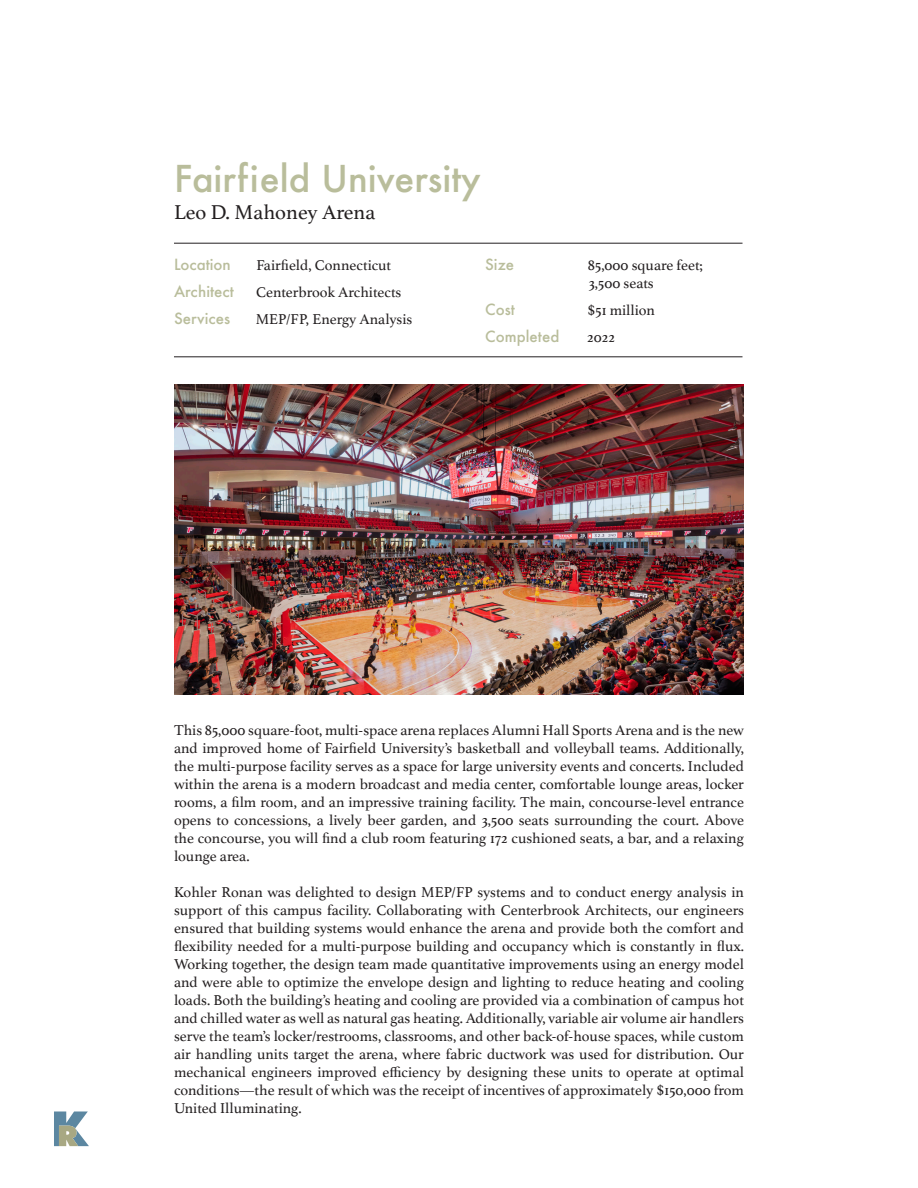
<style>
.page{position:relative;width:918px;height:1188px;background:#fff}
.page>*{position:absolute;margin:0;border:0;box-sizing:border-box;transform-origin:0 0}
.t1{font:500 36px "Futura";color:#b9bd9b}
.t2{font:21px "Athelas";color:#231f20}
.t3{font:15px/18px "Athelas";color:#231f20;text-align:justify}
.t4{font:500 15px "Futura";color:#b9bd9b}
</style>
<div class="page">
<svg style="left:54px;top:1111px;width:35px;height:35px"></svg>
<img style="left:174px;top:384px;width:570px;height:310px">
<hr style="left:174px;top:357px;width:569px;height:1px;background:#231f20">
<hr style="left:174px;top:243px;width:569px;height:1px;background:#231f20">
<p class="t1" style="left:174px;top:154px;width:308px">Fairfield University</p>
<p class="t2" style="left:174px;top:195px;width:203px">Leo D. Mahoney Arena</p>
<p class="t4" style="left:174px;top:254px;width:58px">Location</p>
<p class="t3" style="left:257px;top:255px;width:136px">Fairfield, Connecticut</p>
<p class="t4" style="left:174px;top:281px;width:61px">Architect</p>
<p class="t3" style="left:256px;top:282px;width:147px">Centerbrook Architects</p>
<p class="t4" style="left:174px;top:308px;width:58px">Services</p>
<p class="t3" style="left:256px;top:309px;width:158px">MEP/FP, Energy Analysis</p>
<p class="t4" style="left:485px;top:254px;width:30px">Size</p>
<p class="t3" style="left:588px;top:255px;width:116px">85,000 square feet;<br>3,500 seats</p>
<p class="t4" style="left:485px;top:299px;width:31px">Cost</p>
<p class="t3" style="left:588px;top:300px;width:69px">$51 million</p>
<p class="t4" style="left:485px;top:326px;width:76px">Completed</p>
<p class="t3" style="left:587px;top:327px;width:29px">2022</p>
<p class="t3" style="left:174px;top:720px;width:572px">This 85,000 square-foot, multi-space arena replaces Alumni Hall Sports Arena and is the new and improved home of Fairfield University’s basketball and volleyball teams. Additionally, the multi-purpose facility serves as a space for large university events and concerts. Included within the arena is a modern broadcast and media center, comfortable lounge areas, locker rooms, a film room, and an impressive training facility. The main, concourse-level entrance opens to concessions, a lively beer garden, and 3,500 seats surrounding the court. Above the concourse, you will find a club room featuring 172 cushioned seats, a bar, and a relaxing lounge area.</p>
<p class="t3" style="left:174px;top:882px;width:572px">Kohler Ronan was delighted to design MEP/FP systems and to conduct energy analysis in support of this campus facility. Collaborating with Centerbrook Architects, our engineers ensured that building systems would enhance the arena and provide both the comfort and flexibility needed for a multi-purpose building and occupancy which is constantly in flux.<br>Working together, the design team made quantitative improvements using an energy model and were able to optimize the envelope design and lighting to reduce heating and cooling loads. Both the building’s heating and cooling are provided via a combination of campus hot and chilled water as well as natural gas heating. Additionally, variable air volume air handlers serve the team’s locker/restrooms, classrooms, and other back-of-house spaces, while custom air handling units target the arena, where fabric ductwork was used for distribution. Our mechanical engineers improved efficiency by designing these units to operate at optimal conditions—the result of which was the receipt of incentives of approximately $150,000 from United Illuminating.</p>
</div>
